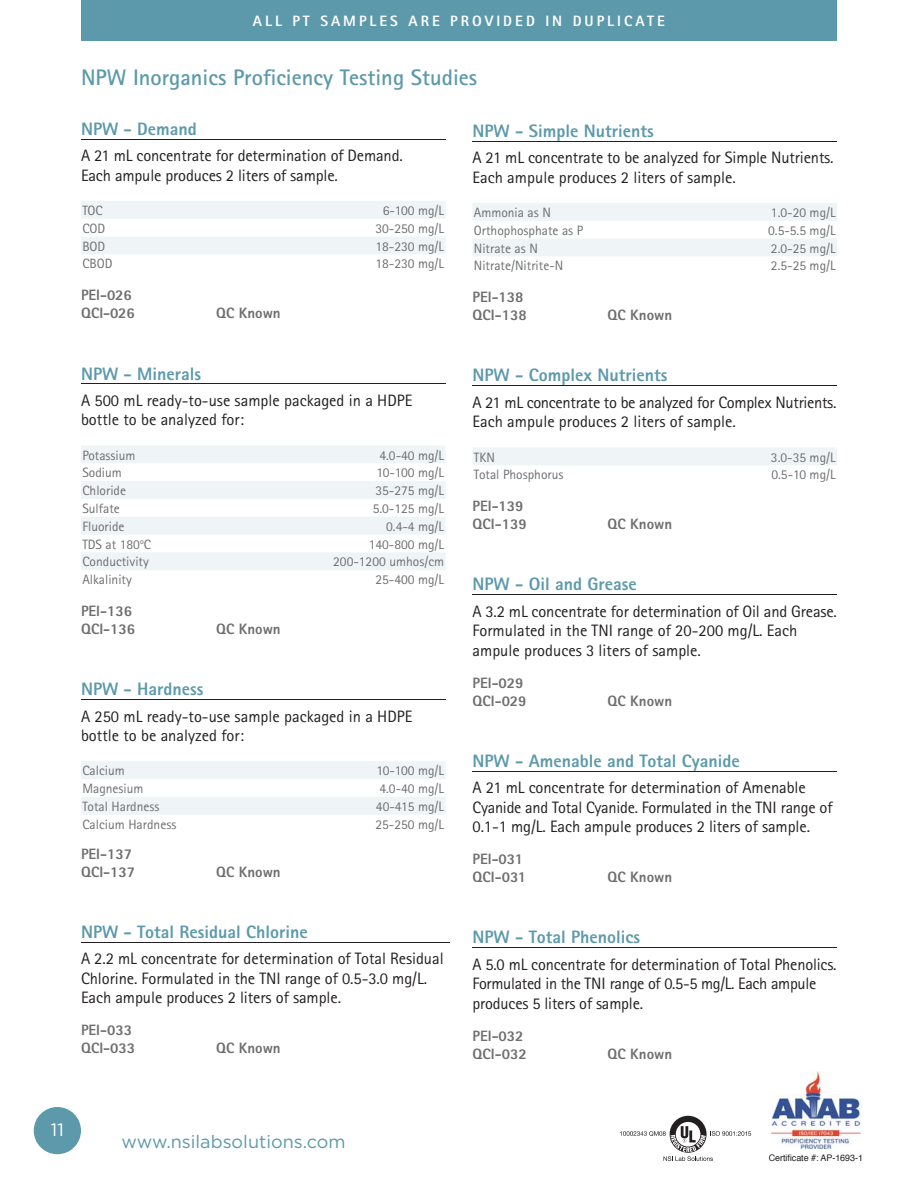
<style>
.page{position:relative;width:918px;height:1188px;background:#fff}
.page>*{position:absolute;margin:0;border:0;box-sizing:border-box;transform-origin:0 0}
.t1{font:700 22.5px "Rotis Sans Serif";color:#5c99ab}
.t2{font:800 18px "Rotis Sans Serif";color:#5c99ab}
.t3{font:18px "Gotham";color:#5c99ab}
.t4{font:18px "Gotham";color:#fff}
.t5{font:16.5px/19.5px "Rotis Sans Serif";letter-spacing:-.005em;color:#231f20}
.t6{font:800 15px/18px "Rotis Sans Serif";color:#6d6e70}
.t7{font:800 15px "Rotis Sans Serif";letter-spacing:.2em;color:#fff}
.t8{font:13.5px "Rotis Sans Serif";color:#6d6e70}
.t9{font:9.15px "Helvetica";letter-spacing:-.005em;color:#231f20}
</style>
<div class="page">
<div style="left:81px;top:0;width:756px;height:40px;background:#5c99ab"></div>
<svg style="left:81px;top:201px;width:364px;height:53px"></svg>
<hr style="left:81px;top:139px;width:365px;height:1px;background:#231f20">
<hr style="left:81px;top:384px;width:365px;height:1px;background:#231f20">
<svg style="left:81px;top:446px;width:364px;height:124px;fill:#eff4f6"></svg>
<svg style="left:81px;top:761px;width:364px;height:54px"></svg>
<hr style="left:81px;top:699px;width:365px;height:1px;background:#231f20">
<hr style="left:81px;top:942px;width:368px;height:1px;background:#231f20">
<hr style="left:472px;top:141px;width:365px;height:1px;background:#231f20">
<svg style="left:473px;top:203px;width:364px;height:53px"></svg>
<hr style="left:472px;top:386px;width:365px;height:1px;background:#231f20">
<div style="left:473px;top:448px;width:364px;height:17px;background:#eff4f6"></div>
<hr style="left:472px;top:594px;width:365px;height:1px;background:#231f20">
<hr style="left:472px;top:771px;width:365px;height:1px;background:#231f20">
<hr style="left:472px;top:947px;width:365px;height:1px;background:#231f20">
<div style="left:34px;top:1107px;width:47px;height:47px;background:#5c99ab;border-radius:50%"></div>
<img style="left:771px;top:1071px;width:89px;height:78px">
<svg style="left:620px;top:1116px;width:131px;height:45px"></svg>
<p class="t7" style="left:253px;top:15px;width:414px">ALL PT SAMPLES ARE PROVIDED IN DUPLICATE</p>
<h1 class="t1" style="left:81px;top:69px;width:398px">NPW Inorganics Proficiency Testing Studies</h1>
<p class="t2" style="left:81px;top:122px;width:117px">NPW - Demand</p>
<p class="t5" style="left:81px;top:148px;width:323px">A 21 mL concentrate for determination of Demand.<br>Each ampule produces 2 liters of sample.</p>
<p class="t8" style="left:82px;top:205px;width:22px">TOC</p>
<p class="t8" style="left:383px;top:205px;width:63px">6-100 mg/L</p>
<p class="t8" style="left:82px;top:223px;width:25px">COD</p>
<p class="t8" style="left:375px;top:223px;width:70px">30-250 mg/L</p>
<p class="t8" style="left:82px;top:241px;width:25px">BOD</p>
<p class="t8" style="left:375px;top:241px;width:70px">18-230 mg/L</p>
<p class="t8" style="left:82px;top:259px;width:32px">CBOD</p>
<p class="t8" style="left:375px;top:259px;width:70px">18-230 mg/L</p>
<p class="t6" style="left:81px;top:288px;width:55px">PEI-026<br>QCI-026</p>
<p class="t6" style="left:216px;top:306px;width:66px">QC Known</p>
<p class="t2" style="left:81px;top:367px;width:122px">NPW - Minerals</p>
<p class="t5" style="left:81px;top:392px;width:333px">A 500 mL ready-to-use sample packaged in a HDPE bottle to be analyzed for:</p>
<p class="t8" style="left:82px;top:450px;width:55px">Potassium</p>
<p class="t8" style="left:379px;top:450px;width:66px">4.0-40 mg/L</p>
<p class="t8" style="left:82px;top:468px;width:41px">Sodium</p>
<p class="t8" style="left:376px;top:468px;width:69px">10-100 mg/L</p>
<p class="t8" style="left:82px;top:486px;width:45px">Chloride</p>
<p class="t8" style="left:375px;top:486px;width:70px">35-275 mg/L</p>
<p class="t8" style="left:82px;top:503px;width:39px">Sulfate</p>
<p class="t8" style="left:373px;top:503px;width:73px">5.0-125 mg/L</p>
<p class="t8" style="left:82px;top:521px;width:44px">Fluoride</p>
<p class="t8" style="left:386px;top:521px;width:59px">0.4-4 mg/L</p>
<p class="t8" style="left:82px;top:539px;width:70px">TDS at 180<sup>o</sup>C</p>
<p class="t8" style="left:369px;top:539px;width:77px">140-800 mg/L</p>
<p class="t8" style="left:82px;top:557px;width:68px">Conductivity</p>
<p class="t8" style="left:333px;top:557px;width:112px">200-1200 umhos/cm</p>
<p class="t8" style="left:82px;top:575px;width:51px">Alkalinity</p>
<p class="t8" style="left:375px;top:575px;width:70px">25-400 mg/L</p>
<p class="t6" style="left:81px;top:603px;width:56px">PEI-136<br>QCI-136</p>
<p class="t6" style="left:216px;top:621px;width:66px">QC Known</p>
<p class="t2" style="left:81px;top:682px;width:124px">NPW - Hardness</p>
<p class="t5" style="left:81px;top:708px;width:333px">A 250 mL ready-to-use sample packaged in a HDPE bottle to be analyzed for:</p>
<p class="t8" style="left:82px;top:766px;width:44px">Calcium</p>
<p class="t8" style="left:376px;top:766px;width:69px">10-100 mg/L</p>
<p class="t8" style="left:82px;top:784px;width:63px">Magnesium</p>
<p class="t8" style="left:379px;top:784px;width:66px">4.0-40 mg/L</p>
<p class="t8" style="left:82px;top:801px;width:79px">Total Hardness</p>
<p class="t8" style="left:376px;top:801px;width:70px">40-415 mg/L</p>
<p class="t8" style="left:82px;top:819px;width:95px">Calcium Hardness</p>
<p class="t8" style="left:375px;top:819px;width:70px">25-250 mg/L</p>
<p class="t6" style="left:81px;top:846px;width:56px">PEI-137<br>QCI-137</p>
<p class="t6" style="left:216px;top:864px;width:66px">QC Known</p>
<p class="t2" style="left:81px;top:925px;width:228px">NPW - Total Residual Chlorine</p>
<p class="t5" style="left:81px;top:951px;width:364px">A 2.2 mL concentrate for determination of Total Residual<br>Chlorine. Formulated in the TNI range of 0.5-3.0 mg/L.<br>Each ampule produces 2 liters of sample.</p>
<p class="t6" style="left:81px;top:1023px;width:56px">PEI-033<br>QCI-033</p>
<p class="t6" style="left:216px;top:1041px;width:66px">QC Known</p>
<p class="t2" style="left:472px;top:124px;width:183px">NPW - Simple Nutrients</p>
<p class="t5" style="left:472px;top:149px;width:363px">A 21 mL concentrate to be analyzed for Simple Nutrients.<br>Each ampule produces 2 liters of sample.</p>
<p class="t8" style="left:474px;top:207px;width:79px">Ammonia as N</p>
<p class="t8" style="left:771px;top:207px;width:66px">1.0-20 mg/L</p>
<p class="t8" style="left:474px;top:225px;width:111px">Orthophosphate as P</p>
<p class="t8" style="left:768px;top:225px;width:69px">0.5-5.5 mg/L</p>
<p class="t8" style="left:474px;top:243px;width:65px">Nitrate as N</p>
<p class="t8" style="left:771px;top:243px;width:66px">2.0-25 mg/L</p>
<p class="t8" style="left:474px;top:261px;width:91px">Nitrate/Nitrite-N</p>
<p class="t8" style="left:771px;top:261px;width:66px">2.5-25 mg/L</p>
<p class="t6" style="left:472px;top:290px;width:56px">PEI-138<br>QCI-138</p>
<p class="t6" style="left:608px;top:308px;width:66px">QC Known</p>
<p class="t2" style="left:472px;top:369px;width:196px">NPW - Complex Nutrients</p>
<p class="t5" style="left:472px;top:394px;width:365px">A 21 mL concentrate to be analyzed for Complex Nutrients.<br>Each ampule produces 2 liters of sample.</p>
<p class="t8" style="left:474px;top:452px;width:23px">TKN</p>
<p class="t8" style="left:771px;top:452px;width:66px">3.0-35 mg/L</p>
<p class="t8" style="left:474px;top:470px;width:91px">Total Phosphorus</p>
<p class="t8" style="left:771px;top:470px;width:66px">0.5-10 mg/L</p>
<p class="t6" style="left:472px;top:498px;width:56px">PEI-139<br>QCI-139</p>
<p class="t6" style="left:608px;top:516px;width:66px">QC Known</p>
<p class="t2" style="left:472px;top:578px;width:166px">NPW - Oil and Grease</p>
<p class="t5" style="left:472px;top:603px;width:366px">A 3.2 mL concentrate for determination of Oil and Grease.<br>Formulated in the TNI range of 20-200 mg/L. Each ampule produces 3 liters of sample.</p>
<p class="t6" style="left:472px;top:675px;width:55px">PEI-029<br>QCI-029</p>
<p class="t6" style="left:608px;top:693px;width:66px">QC Known</p>
<p class="t2" style="left:472px;top:754px;width:269px">NPW - Amenable and Total Cyanide</p>
<p class="t5" style="left:472px;top:779px;width:362px">A 21 mL concentrate for determination of Amenable<br>Cyanide and Total Cyanide. Formulated in the TNI range of<br>0.1-1 mg/L. Each ampule produces 2 liters of sample.</p>
<p class="t6" style="left:472px;top:852px;width:55px">PEI-031<br>QCI-031</p>
<p class="t6" style="left:608px;top:870px;width:66px">QC Known</p>
<p class="t2" style="left:472px;top:931px;width:169px">NPW - Total Phenolics</p>
<p class="t5" style="left:472px;top:956px;width:366px">A 5.0 mL concentrate for determination of Total Phenolics.<br>Formulated in the TNI range of 0.5-5 mg/L. Each ampule produces 5 liters of sample.</p>
<p class="t6" style="left:472px;top:1028px;width:56px">PEI-032<br>QCI-032</p>
<p class="t6" style="left:608px;top:1046px;width:66px">QC Known</p>
<p class="t4" style="left:51px;top:1122px;width:14px">11</p>
<p class="t3" style="left:122px;top:1133px;width:226px">www.nsilabsolutions.com</p>
<p class="t9" style="left:769px;top:1154px;width:96px">Certificate #: AP-1693-1</p>
</div>
